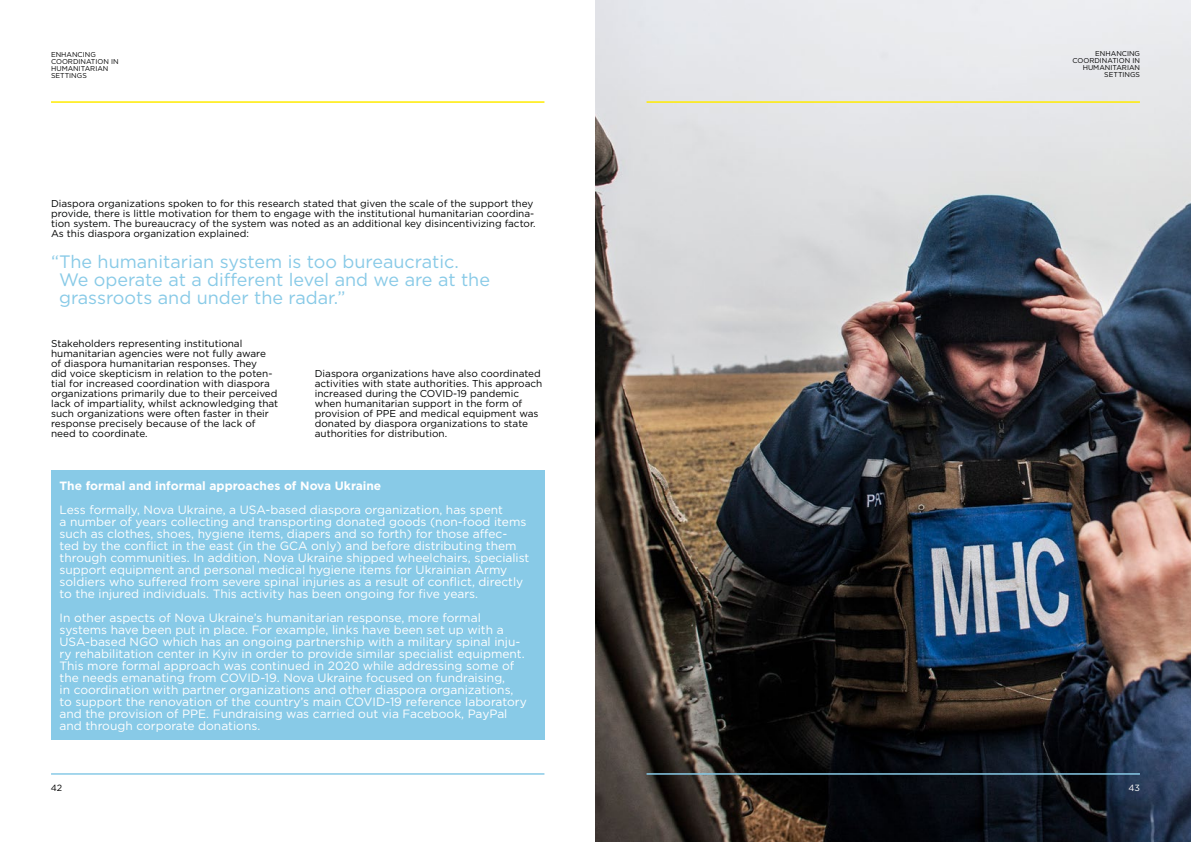
<style>
.page{position:relative;width:1191px;height:842px;background:#fff}
.page>*{position:absolute;margin:0;border:0;box-sizing:border-box;transform-origin:0 0}
.t1{font:18px/18px "Gotham";color:#88cae7}
.t2{font:12px/12px "Gotham";color:#fff}
.t3{font:700 12px "Gotham";color:#fff}
.t4{font:10px/10px "Gotham";color:#010202}
.t5{font:9px "Gotham";color:#000}
.t6{font:9px "Gotham";color:#fff}
.t7{font:7px/7px "Gotham";color:#000;text-align:right}
</style>
<div class="page">
<img style="left:595px;top:0;width:596px;height:842px">
<hr style="left:51px;top:101px;width:493px;height:2px;background:#ffeb01">
<hr style="left:646px;top:101px;width:494px;height:2px;background:#ffeb01">
<hr style="left:51px;top:773px;width:493px;height:2px;background:#88cae7">
<hr style="left:646px;top:773px;width:494px;height:2px;background:#88cae7">
<div style="left:51px;top:471px;width:493px;height:269px;background:#88cae7"></div>
<p class="t7" style="left:51px;top:51px;width:69px;text-align:left">ENHANCING<br>COORDINATION IN<br>HUMANITARIAN<br>SETTINGS</p>
<p class="t4" style="left:51px;top:198px;width:486px">Diaspora organizations spoken to for this research stated that given the scale of the support they provide, there is little motivation for them to engage with the institutional humanitarian coordina&shy;tion system. The bureaucracy of the system was noted as an additional key disincentivizing factor.<br>As this diaspora organization explained:</p>
<h1 class="t1" style="left:59px;top:253px;width:432px;text-indent:-8px">“The humanitarian system is too bureaucratic.<br>We operate at a different level and we are at the grassroots and under the radar.”</h1>
<p class="t4" style="left:51px;top:338px;width:229px">Stakeholders representing institutional humanitarian agencies were not fully aware of diaspora humanitarian responses. They<br>did voice skepticism in relation to the poten&shy;tial for increased coordination with diaspora organizations primarily due to their perceived lack of impartiality, whilst acknowledging that such organizations were often faster in their response precisely because of the lack of need to coordinate.</p>
<p class="t4" style="left:315px;top:368px;width:229px">Diaspora organizations have also coordinated activities with state authorities. This approach increased during the COVID-19 pandemic when humanitarian support in the form of provision of PPE and medical equipment was donated by diaspora organizations to state authorities for distribution.</p>
<p class="t3" style="left:60px;top:478px;width:323px">The formal and informal approaches of Nova Ukraine</p>
<p class="t2" style="left:60px;top:504px;width:471px">Less formally, Nova Ukraine, a USA-based diaspora organization, has spent<br>a number of years collecting and transporting donated goods (non-food items such as clothes, shoes, hygiene items, diapers and so forth) for those affec&shy;ted by the conflict in the east (in the GCA only) and before distributing them through communities. In addition, Nova Ukraine shipped wheelchairs, specialist support equipment and personal medical hygiene items for Ukrainian Army soldiers who suffered from severe spinal injuries as a result of conflict, directly to the injured individuals. This activity has been ongoing for five years.</p>
<p class="t2" style="left:60px;top:612px;width:469px">In other aspects of Nova Ukraine’s humanitarian response, more formal systems have been put in place. For example, links have been set up with a USA-based NGO which has an ongoing partnership with a military spinal inju&shy;ry rehabilitation center in Kyiv in order to provide similar specialist equipment.<br>This more formal approach was continued in 2020 while addressing some of the needs emanating from COVID-19. Nova Ukraine focused on fundraising,<br>in coordination with partner organizations and other diaspora organizations, to support the renovation of the country’s main COVID-19 reference laboratory and the provision of PPE. Fundraising was carried out via Facebook, PayPal and through corporate donations.</p>
<p class="t7" style="left:1072px;top:50px;width:69px">ENHANCING<br>COORDINATION IN<br>HUMANITARIAN<br>SETTINGS</p>
<p class="t5" style="left:51px;top:782px;width:13px">42</p>
<p class="t6" style="left:1128px;top:782px;width:13px">43</p>
</div>
